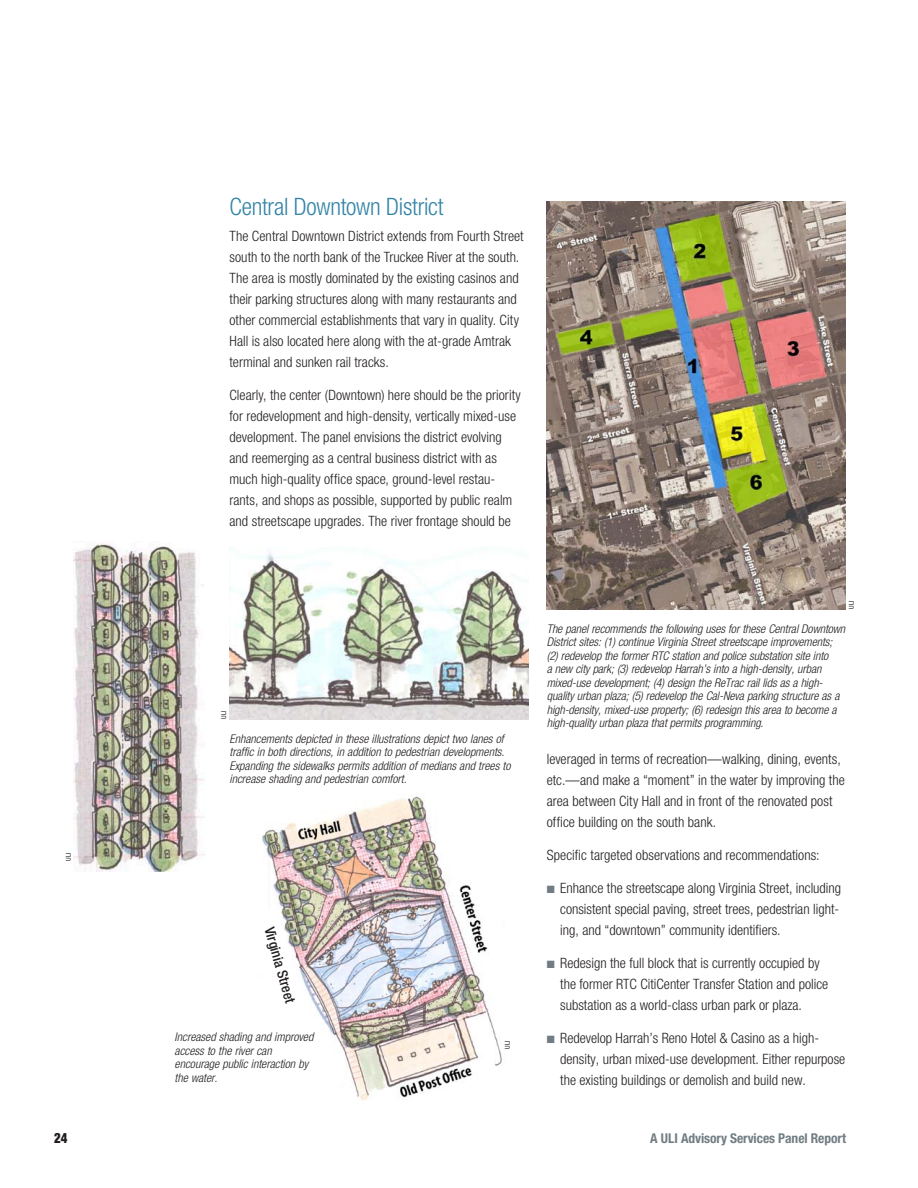
<style>
.page{position:relative;width:918px;height:1188px;background:#fff}
.page>*{position:absolute;margin:0;border:0;box-sizing:border-box;transform-origin:0 0}
.head_2{font:300 condensed 24px "Helvetica Neue LT Std";letter-spacing:-.01em;color:#3484a7}
.BODY_TXT{font:300 condensed 14.25px/21px "Helvetica Neue LT Std";color:#231f20}
.chart_text{font:500 condensed 14.25px "Helvetica Neue LT Std";color:#231f20}
.t1{font:900 condensed 14.25px "Helvetica Neue LT Std";color:#231f20;scale:.9 1}
.t2{font:700 condensed 13.5px "Helvetica Neue LT Std";letter-spacing:-.005em;color:#717d83}
.t3{font:italic 300 condensed 12px/13.5px "Helvetica Neue LT Std";letter-spacing:-.005em;color:#231f20}
.photo_credit{font:condensed 6.75px "Helvetica Neue LT Std";letter-spacing:.04em;color:#231f20}
.s1{color:#717d83}
</style>
<div class="page">
<img style="left:74px;top:543px;width:131px;height:329px">
<img style="left:229px;top:548px;width:300px;height:171px">
<img style="left:262px;top:796px;width:240px;height:304px">
<img style="left:547px;top:202px;width:299px;height:407px">
<img style="left:262px;top:905px;width:46px;height:119px">
<p class="photo_credit" style="left:65px;top:861px;width:10px;rotate:-90deg">ULI</p>
<p class="head_2" style="left:230px;top:193px;width:216px">Central Downtown District</p>
<p class="BODY_TXT" style="left:230px;top:225px;width:296px">The Central Downtown District extends from Fourth Street south to the north bank of the Truckee River at the south.<br>The area is mostly dominated by the existing casinos and their parking structures along with many restaurants and other commercial establishments that vary in quality. City Hall is also located here along with the at-grade Amtrak terminal and sunken rail tracks.</p>
<p class="BODY_TXT" style="left:230px;top:384px;width:293px">Clearly, the center (Downtown) here should be the priority for redevelopment and high-density, vertically mixed-use development. The panel envisions the district evolving and reemerging as a central business district with as much high-quality office space, ground-level restau&shy;rants, and shops as possible, supported by public realm and streetscape upgrades. The river frontage should be</p>
<p class="photo_credit" style="left:220px;top:719px;width:10px;rotate:-90deg">ULI</p>
<p class="t3" style="left:230px;top:732px;width:283px">Enhancements depicted in these illustrations depict two lanes of traffic in both directions, in addition to pedestrian developments.<br>Expanding the sidewalks permits addition of medians and trees to increase shading and pedestrian comfort.</p>
<p class="chart_text" style="left:277px;top:925px;width:79px;rotate:74deg">Virginia Street</p>
<p class="t3" style="left:175px;top:1031px;width:140px">Increased shading and improved access to the river can encourage public interaction by the water.</p>
<p class="photo_credit" style="left:503px;top:1049px;width:10px;rotate:-90deg">ULI</p>
<p class="photo_credit" style="left:848px;top:609px;width:10px;rotate:-90deg">ULI</p>
<p class="t3" style="left:547px;top:622px;width:300px">The panel recommends the following uses for these Central Downtown District sites: (1) continue Virginia Street streetscape improvements; (2) redevelop the former RTC station and police substation site into<br>a new city park; (3) redevelop Harrah’s into a high-density, urban mixed-use development; (4) design the ReTrac rail lids as a high&shy;quality urban plaza; (5) redevelop the Cal-Neva parking structure as a high-density, mixed-use property; (6) redesign this area to become a high-quality urban plaza that permits programming.</p>
<p class="BODY_TXT" style="left:547px;top:749px;width:300px">leveraged in terms of recreation—walking, dining, events, etc.—and make a “moment” in the water by improving the area between City Hall and in front of the renovated post office building on the south bank.</p>
<p class="BODY_TXT" style="left:547px;top:845px;width:274px">Specific targeted observations and recommendations:</p>
<p class="BODY_TXT" style="left:560px;top:878px;width:283px;text-indent:-14px"><span class="s1">■</span> Enhance the streetscape along Virginia Street, including consistent special paving, street trees, pedestrian light&shy;ing, and “downtown” community identifiers.</p>
<p class="BODY_TXT" style="left:560px;top:953px;width:269px;text-indent:-14px"><span class="s1">■</span> Redesign the full block that is currently occupied by the former RTC CitiCenter Transfer Station and police substation as a world-class urban park or plaza.</p>
<p class="BODY_TXT" style="left:560px;top:1028px;width:287px;text-indent:-14px"><span class="s1">■</span> Redevelop Harrah’s Reno Hotel &amp; Casino as a high&shy;density, urban mixed-use development. Either repurpose the existing buildings or demolish and build new.</p>
<p class="t1" style="left:54px;top:1129px;width:16px">24</p>
<p class="t2" style="left:650px;top:1130px;width:197px">A ULI Advisory Services Panel Report</p>
</div>
